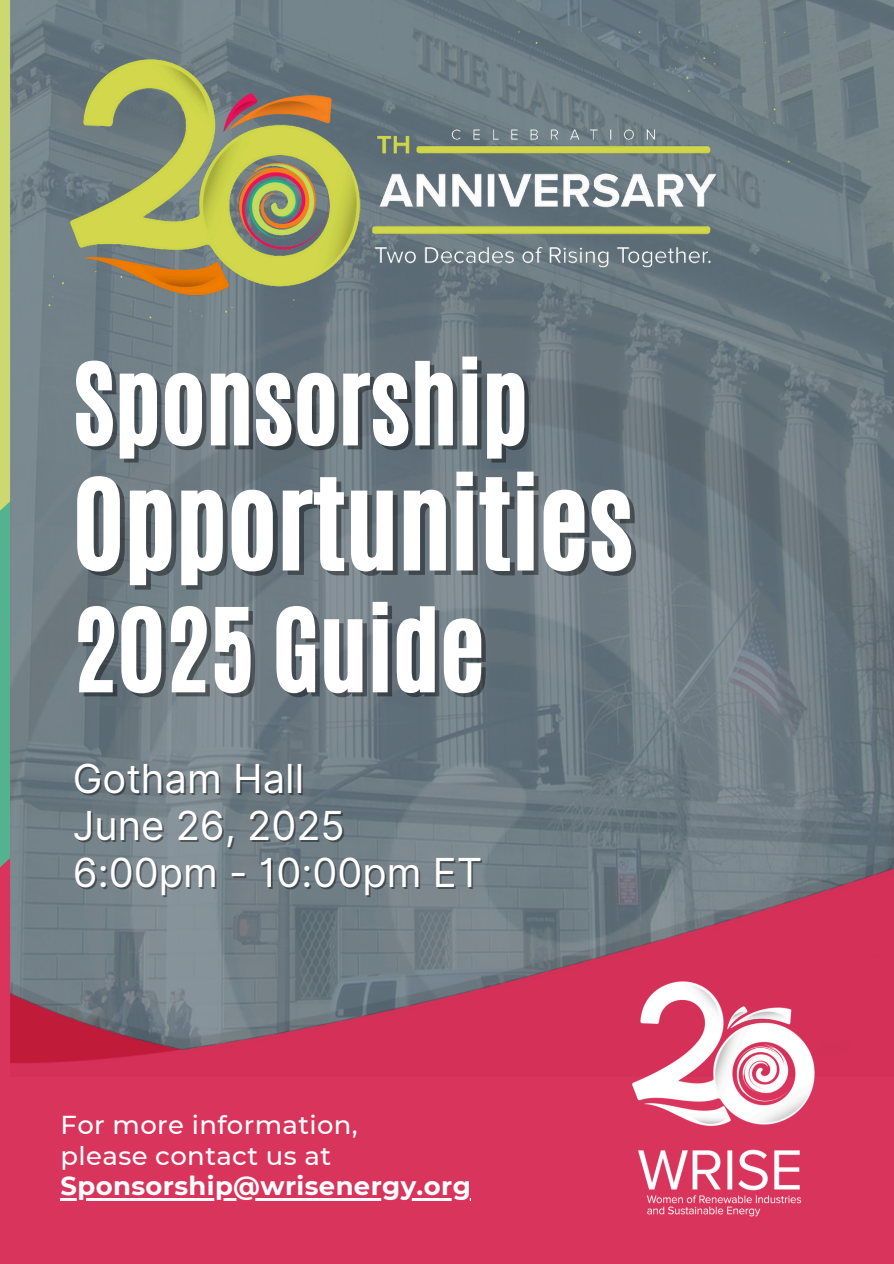
<style>
.page{position:relative;width:894px;height:1264px;background:#fff}
.page>*{position:absolute;margin:0;border:0;box-sizing:border-box;transform-origin:0 0}
.t1{font:105.45px "CA Generated";color:#fff}
.t2{font:96.6px "CA Generated";color:#fff}
.t3{font:94.8px "CA Generated";color:#fff}
.t4{font:39.9px "Inter";color:#fff}
.t5{font:500 25.8px "Montserrat";letter-spacing:.015em;color:#fff}
.t6{font:700 25.8px "Montserrat";letter-spacing:.015em;color:#fff}
</style>
<div class="page">
<svg style="left:10px;top:0;width:883px;height:253px;background:#6f7f86"></svg>
<img style="left:10px;top:253px;width:883px;height:538px">
<img style="left:10px;top:791px;width:883px;height:286px">
<div style="left:0;top:1077px;width:893px;height:186px;background:#d9355c"></div>
<div style="left:0;top:464px;width:10px;height:799px;background:#d9355c"></div>
<div style="left:0;top:568px;width:10px;height:299px;background:#54b38f"></div>
<div style="left:0;top:0;width:10px;height:568px;background:#cbd970"></div>
<img style="left:602px;top:952px;width:248px;height:265px">
<hr style="left:61px;top:1197px;width:410px;height:3px;background:#fff">
<img style="left:11px;top:25px;width:778px;height:294px;border-radius:16px">
<p class="t3" style="left:73px;top:336px;width:457px">Sponsorship</p>
<p class="t1" style="left:73px;top:448px;width:561px">Opportunities</p>
<p class="t2" style="left:73px;top:580px;width:413px">2025 Guide</p>
<h2 class="t4" style="left:73px;top:755px;width:233px">Gotham Hall</h2>
<h1 class="t4" style="left:73px;top:802px;width:273px">June 26, 2025</h1>
<p class="t4" style="left:73px;top:849px;width:411px">6:00pm - 10:00pm ET</p>
<p class="t5" style="left:61px;top:1109px;width:299px">For more information,</p>
<h3 class="t5" style="left:61px;top:1139px;width:272px">please contact us at</h3>
<h3 class="t6" style="left:61px;top:1170px;width:411px">Sponsorship@wrisenergy.org</h3>
</div>
